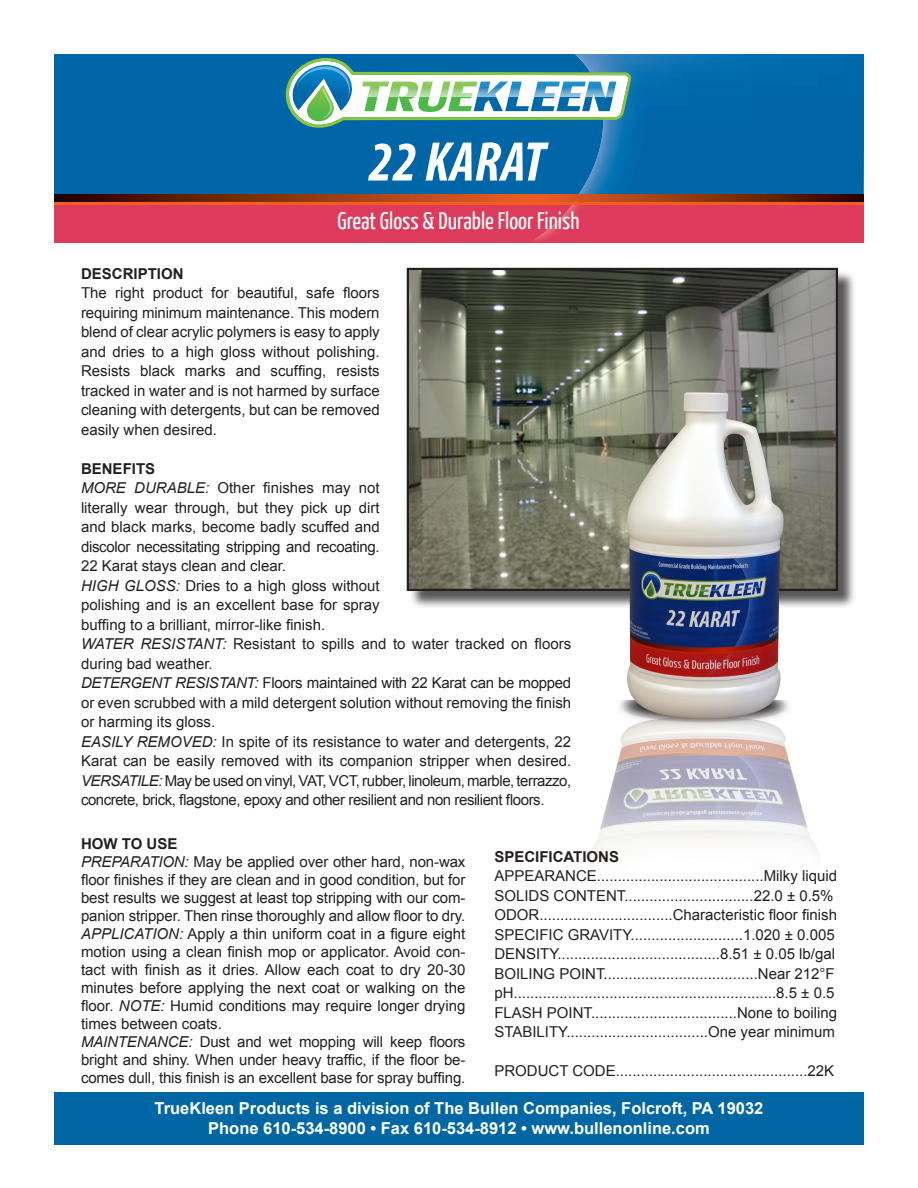
<style>
.page{position:relative;width:918px;height:1188px;background:#fff}
.page>*{position:absolute;margin:0;border:0;box-sizing:border-box;transform-origin:0 0}
.t1{font:italic 700 condensed 56.25px "Myriad Pro";color:#fff}
.t2{font:24px "Yanone Kaffeesatz";color:#fff}
.t3{font:700 16.5px "Arial";color:#fff}
.t4{font:15px/19.5px "Arial";color:#231f20;text-align:justify}
.t5{font:700 15px "Arial";color:#231f20}
.s1{font-weight:700}
.s2{font-style:italic}
</style>
<div class="page">
<div style="left:54px;top:54px;width:661px;height:188px;background:#0066a8"></div>
<div style="left:715px;top:54px;width:149px;height:140px;background:#0066a8"></div>
<div style="left:54px;top:199px;width:810px;height:43px;background:#de3b5c"></div>
<svg style="left:285px;top:54px;width:430px;height:188px"></svg>
<svg style="left:54px;top:194px;width:810px;height:8px;background:#8c330e"></svg>
<hr style="left:54px;top:202px;width:810px;height:3px;background:#f25d21">
<div style="left:54px;top:1092px;width:810px;height:52px;background:#0067a4"></div>
<div style="left:409px;top:270px;width:448px;height:340px;background:#231f20;opacity:.75"></div>
<img style="left:410px;top:271px;width:425px;height:317px">
<div style="left:407px;top:268px;width:431px;height:323px;border:2px solid #231f20"></div>
<img style="left:590px;top:700px;width:228px;height:157px">
<img style="left:627px;top:392px;width:157px;height:327px">
<p class="t1" style="left:368px;top:127px;width:178px">22 KARAT</p>
<p class="t2" style="left:337px;top:205px;width:244px">Great Gloss &amp; Durable Floor Finish</p>
<p class="t4" style="left:81px;top:264px;width:300px;text-align:left"><span class="s1">DESCRIPTION<br></span>The right product for beautiful, safe floors requiring minimum maintenance. This modern blend of clear acrylic polymers is easy to apply and dries to a high gloss without polishing.<br>Resists black marks and scuffing, resists tracked in water and is not harmed by surface cleaning with detergents, but can be removed easily when desired.</p>
<p class="t4" style="left:81px;top:459px;width:300px;text-align:left"><span class="s1">BENEFITS<br></span><span class="s2">MORE DURABLE:</span> Other finishes may not literally wear through, but they pick up dirt and black marks, become badly scuffed and discolor necessitating stripping and recoating.<br>22 Karat stays clean and clear.</p>
<p class="t4" style="left:81px;top:576px;width:300px"><span class="s2">HIGH GLOSS:</span> Dries to a high gloss without polishing and is an excellent base for spray buffing to a brilliant, mirror-like finish.</p>
<p class="t4" style="left:81px;top:634px;width:492px"><span class="s2">WATER RESISTANT:</span> Resistant to spills and to water tracked on floors during bad weather.</p>
<p class="t4" style="left:81px;top:673px;width:492px"><span class="s2">DETERGENT RESISTANT:</span> Floors maintained with 22 Karat can be mopped or even scrubbed with a mild detergent solution without removing the finish or harming its gloss.</p>
<p class="t4" style="left:81px;top:732px;width:492px"><span class="s2">EASILY REMOVED:</span> In spite of its resistance to water and detergents, 22<br>Karat can be easily removed with its companion stripper when desired.<br><span class="s2">VERSATILE:</span> May be used on vinyl, VAT, VCT, rubber, linoleum, marble, terrazzo, concrete, brick, flagstone, epoxy and other resilient and non resilient floors.</p>
<p class="t4" style="left:81px;top:835px;width:386px;line-height:18px;text-align:left"><span class="s1">HOW TO USE<br></span><span class="s2">PREPARATION:</span> May be applied over other hard, non-wax floor finishes if they are clean and in good condition, but for best results we suggest at least top stripping with our com&shy;panion stripper. Then rinse thoroughly and allow floor to dry.</p>
<p class="t4" style="left:81px;top:925px;width:386px;line-height:18px"><span class="s2">APPLICATION:</span> Apply a thin uniform coat in a figure eight motion using a clean finish mop or applicator. Avoid con&shy;tact with finish as it dries. Allow each coat to dry 20-30 minutes before applying the next coat or walking on the floor. <span class="s2">NOTE:</span> Humid conditions may require longer drying times between coats.</p>
<p class="t4" style="left:81px;top:1033px;width:386px;line-height:18px"><span class="s2">MAINTENANCE:</span> Dust and wet mopping will keep floors bright and shiny. When under heavy traffic, if the floor be&shy;comes dull, this finish is an excellent base for spray buffing.</p>
<p class="t5" style="left:494px;top:847px;width:126px">SPECIFICATIONS</p>
<p class="t4" style="left:494px;top:866px;width:344px">APPEARANCE........................................Milky liquid</p>
<p class="t4" style="left:494px;top:886px;width:341px">SOLIDS CONTENT...............................22.0 ± 0.5%</p>
<p class="t4" style="left:494px;top:905px;width:344px">ODOR................................Characteristic floor finish</p>
<p class="t4" style="left:494px;top:925px;width:342px">SPECIFIC GRAVITY...........................1.020 ± 0.005</p>
<p class="t4" style="left:494px;top:944px;width:342px">DENSITY.......................................8.51 ± 0.05 lb/gal</p>
<p class="t4" style="left:494px;top:964px;width:342px">BOILING POINT.....................................Near 212°F</p>
<p class="t4" style="left:494px;top:983px;width:342px">pH...............................................................8.5 ± 0.5</p>
<p class="t4" style="left:494px;top:1003px;width:344px">FLASH POINT...................................None to boiling</p>
<p class="t4" style="left:494px;top:1022px;width:342px">STABILITY..................................One year minimum</p>
<p class="t4" style="left:494px;top:1061px;width:341px">PRODUCT CODE..............................................22K</p>
<p class="t3" style="left:155px;top:1097px;width:610px">TrueKleen Products is a division of The Bullen Companies, Folcroft, PA 19032</p>
<p class="t3" style="left:208px;top:1117px;width:503px">Phone 610-534-8900 • Fax 610-534-8912 • www.bullenonline.com</p>
</div>
